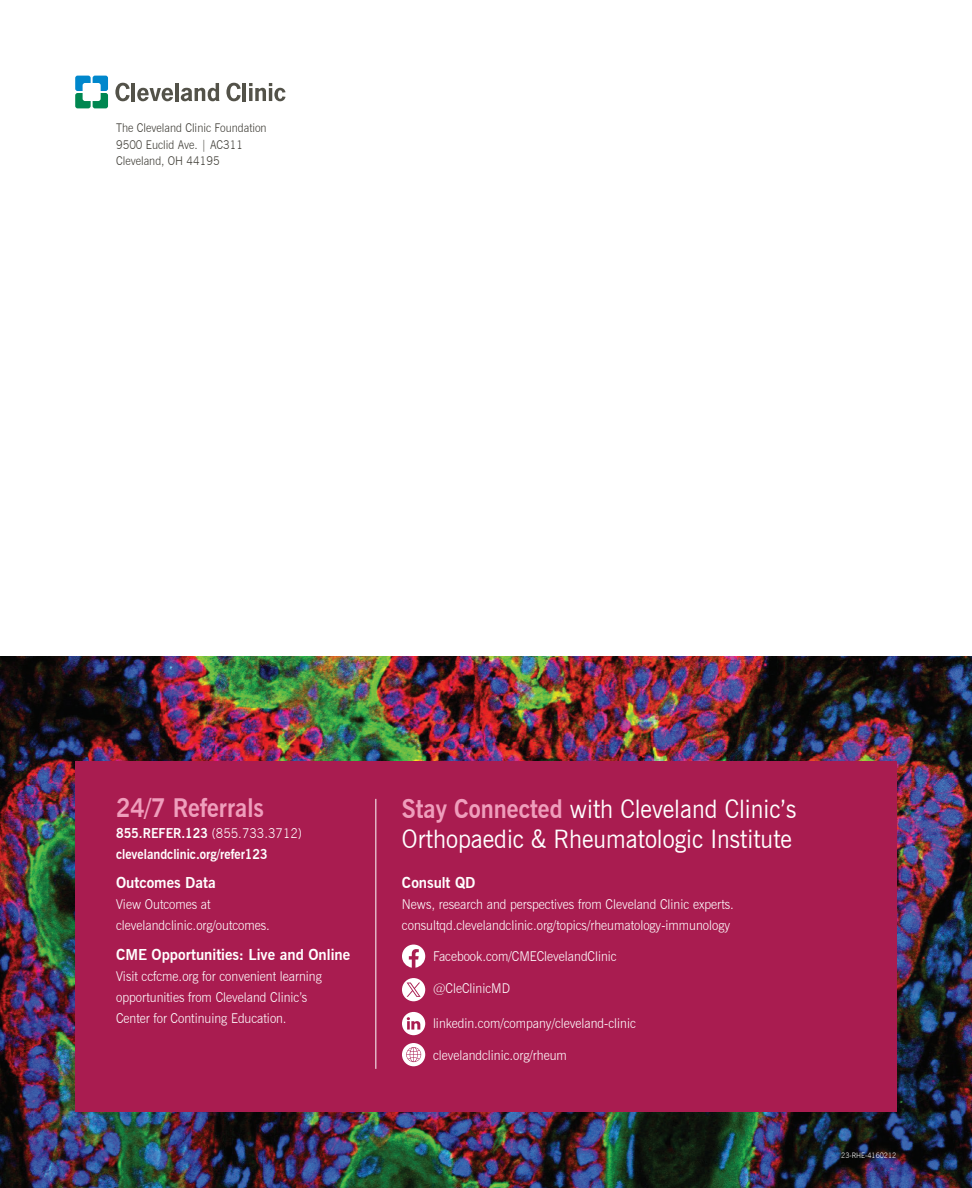
<style>
.page{position:relative;width:972px;height:1188px;background:#fff}
.page>*{position:absolute;margin:0;border:0;box-sizing:border-box;transform-origin:0 0}
.t1{font:25.5px/30px "News Gothic BT";color:#fff;scale:.93 1}
.t2{font:700 25.5px "News Gothic BT";color:#ef9ebc;scale:.93 1}
.t3{font:700 15px "News Gothic BT";color:#fff}
.t4{font:300 13.5px/21px "News Gothic BT";color:#fff;scale:.93 1}
.t5{font:700 13.5px/21px "News Gothic BT";color:#fff;scale:.93 1}
.t6{font:300 12px/16.5px "News Gothic BT";color:#3f3d36;scale:.93 1}
.t7{font:300 7.5px "News Gothic BT";color:#fff;scale:.93 1}
.s1{font-weight:300}
.s2{font-weight:700;color:#ef9ebc}
</style>
<div class="page">
<img style="left:0;top:657px;width:972px;height:531px">
<div style="left:75px;top:761px;width:821px;height:351px;background:#a91c50"></div>
<div style="left:402px;top:1012px;width:23px;height:23px;background:#fff;border-radius:50%"></div>
<svg style="left:407px;top:1017px;width:13px;height:13px"></svg>
<div style="left:402px;top:1043px;width:23px;height:23px;background:#fff;border-radius:50%"></div>
<svg style="left:404px;top:1046px;width:19px;height:19px"></svg>
<svg style="left:402px;top:945px;width:23px;height:23px"></svg>
<hr style="left:375px;top:799px;width:1px;height:270px;background:#fff">
<svg style="left:75px;top:76px;width:33px;height:32px"></svg>
<svg style="left:115px;top:83px;width:15px;height:18px"></svg>
<hr style="left:132px;top:83px;width:3px;height:18px;background:#535249">
<svg style="left:137px;top:88px;width:36px;height:13px"></svg>
<hr style="left:175px;top:83px;width:4px;height:18px;background:#535249">
<svg style="left:226px;top:83px;width:15px;height:18px"></svg>
<hr style="left:243px;top:83px;width:3px;height:18px;background:#535249">
<svg style="left:249px;top:83px;width:36px;height:18px"></svg>
<svg style="left:181px;top:83px;width:39px;height:18px"></svg>
<svg style="left:402px;top:978px;width:23px;height:23px"></svg>
<p class="t6" style="left:116px;top:120px;width:163px">The Cleveland Clinic Foundation<br>9500 Euclid Ave. | AC311<br>Cleveland, OH 44195</p>
<h1 class="t2" style="left:116px;top:792px;width:160px">24/7 Referrals</h1>
<p class="t5" style="left:116px;top:823px;width:202px">855.REFER.123 <span class="s1">(855.733.3712) </span>clevelandclinic.org/refer123</p>
<p class="t3" style="left:116px;top:874px;width:101px">Outcomes Data</p>
<p class="t4" style="left:116px;top:894px;width:167px">View Outcomes at clevelandclinic.org/outcomes.</p>
<p class="t3" style="left:116px;top:946px;width:236px">CME Opportunities: Live and Online</p>
<p class="t4" style="left:116px;top:966px;width:223px">Visit ccfcme.org for convenient learning opportunities from Cleveland Clinic’s<br>Center for Continuing Education.</p>
<h1 class="t1" style="left:402px;top:794px;width:426px"><span class="s2">Stay Connected</span> with Cleveland Clinic’s<br>Orthopaedic &amp; Rheumatologic Institute</h1>
<p class="t3" style="left:402px;top:873px;width:75px">Consult QD</p>
<p class="t4" style="left:402px;top:893px;width:359px">News, research and perspectives from Cleveland Clinic experts. consultqd.clevelandclinic.org/topics/rheumatology-immunology</p>
<p class="t4" style="left:433px;top:946px;width:199px">Facebook.com/CMEClevelandClinic</p>
<p class="t4" style="left:433px;top:978px;width:84px">@CleClinicMD</p>
<p class="t4" style="left:433px;top:1013px;width:220px">linkedin.com/company/cleveland-clinic</p>
<p class="t4" style="left:433px;top:1045px;width:145px">clevelandclinic.org/rheum</p>
<p class="t7" style="left:841px;top:1151px;width:61px">23-RHE-4160212</p>
</div>
